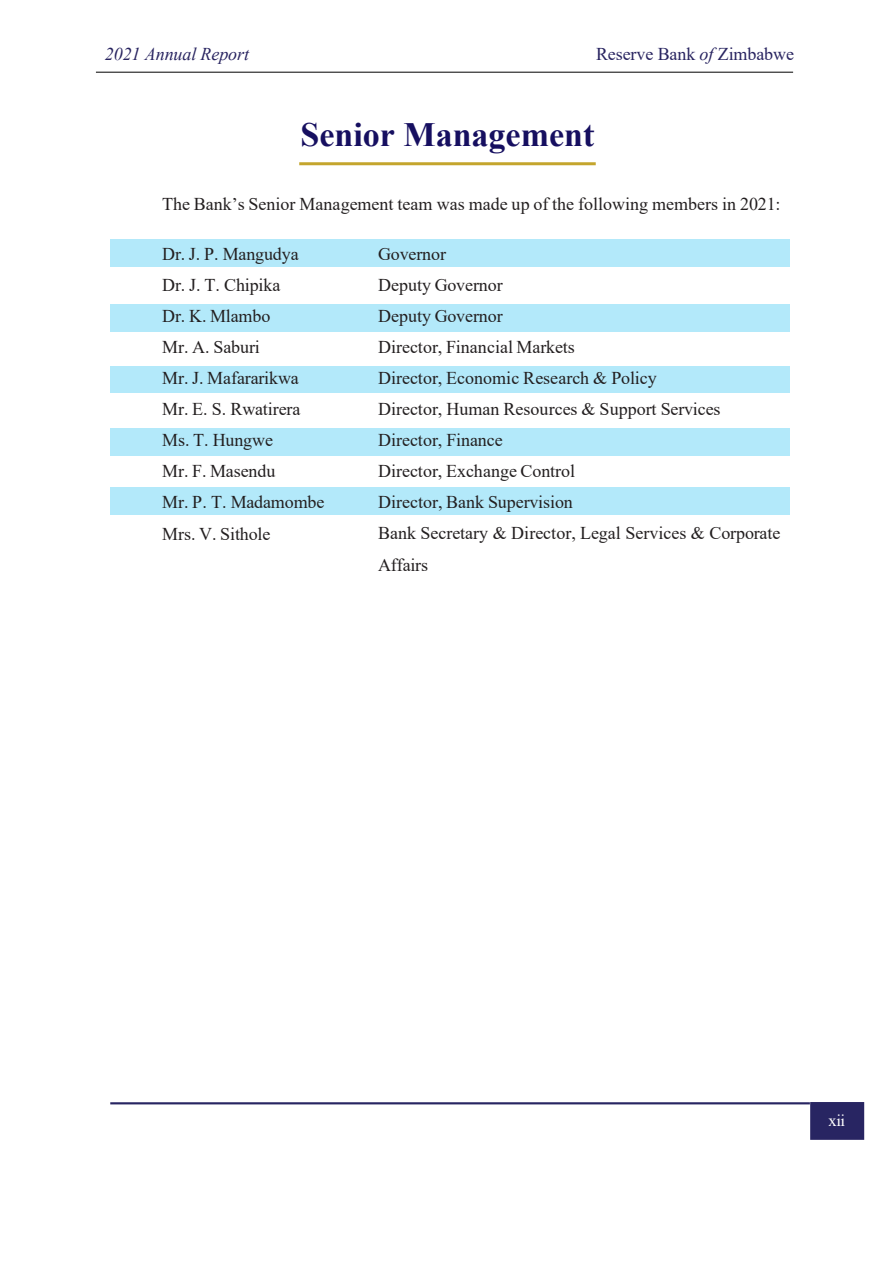
<style>
.page{position:relative;width:895px;height:1265px;background:#fff}
.page>*{position:absolute;margin:0;border:0;box-sizing:border-box;transform-origin:0 0}
.t1{font:700 34.05px "Times New Roman";color:#160f60}
.t2{font:18px/31.2px "Times New Roman";color:#231f20}
.t3{font:18px "Times New Roman";letter-spacing:-.005em;color:#282460}
.t4{font:italic 18px "Times New Roman";letter-spacing:-.005em;color:#282460}
.t5{font:16.5px "Times New Roman";color:#fff}
.s1{font-style:italic}
</style>
<div class="page">
<div style="left:110px;top:239px;width:680px;height:28px;background:#b3e9fa"></div>
<div style="left:110px;top:304px;width:680px;height:28px;background:#b3e9fa"></div>
<div style="left:110px;top:428px;width:680px;height:28px;background:#b3e9fa"></div>
<div style="left:110px;top:487px;width:680px;height:28px;background:#b3e9fa"></div>
<div style="left:110px;top:366px;width:680px;height:27px;background:#b3e9fa"></div>
<svg style="left:110px;top:1102px;width:754px;height:37px"></svg>
<hr style="left:299px;top:162px;width:297px;height:3px;background:#c4a52d">
<hr style="left:96px;top:72px;width:697px;height:1px;background:#000">
<p class="t4" style="left:105px;top:41px;width:146px">2021 Annual Report</p>
<p class="t3" style="left:596px;top:41px;width:199px">Reserve Bank <span class="s1">of</span> Zimbabwe</p>
<h1 class="t1" style="left:301px;top:110px;width:295px">Senior Management</h1>
<p class="t2" style="left:162px;top:187px;width:620px">The Bank’s Senior Management team was made up of the following members in 2021:</p>
<p class="t2" style="left:162px;top:238px;width:138px">Dr. J. P. Mangudya</p>
<p class="t2" style="left:378px;top:238px;width:69px">Governor</p>
<p class="t2" style="left:162px;top:269px;width:120px">Dr. J. T. Chipika</p>
<p class="t2" style="left:378px;top:269px;width:126px">Deputy Governor</p>
<p class="t2" style="left:162px;top:300px;width:110px">Dr. K. Mlambo</p>
<p class="t2" style="left:378px;top:300px;width:126px">Deputy Governor</p>
<p class="t2" style="left:162px;top:331px;width:99px">Mr. A. Saburi</p>
<p class="t2" style="left:378px;top:331px;width:198px">Director, Financial Markets</p>
<p class="t2" style="left:162px;top:362px;width:138px">Mr. J. Mafararikwa</p>
<p class="t2" style="left:378px;top:362px;width:280px">Director, Economic Research &amp; Policy</p>
<p class="t2" style="left:162px;top:393px;width:140px">Mr. E. S. Rwatirera</p>
<p class="t2" style="left:378px;top:393px;width:344px">Director, Human Resources &amp; Support Services</p>
<p class="t2" style="left:162px;top:423px;width:112px">Ms. T. Hungwe</p>
<p class="t2" style="left:378px;top:423px;width:126px">Director, Finance</p>
<p class="t2" style="left:162px;top:455px;width:115px">Mr. F. Masendu</p>
<p class="t2" style="left:378px;top:455px;width:198px">Director, Exchange Control</p>
<p class="t2" style="left:162px;top:486px;width:164px">Mr. P. T. Madamombe</p>
<p class="t2" style="left:378px;top:486px;width:196px">Director, Bank Supervision</p>
<p class="t2" style="left:162px;top:517px;width:110px">Mrs. V. Sithole</p>
<p class="t2" style="left:378px;top:517px;width:404px">Bank Secretary &amp; Director, Legal Services &amp; Corporate<br>Affairs</p>
<p class="t5" style="left:828px;top:1109px;width:18px">xii</p>
</div>
